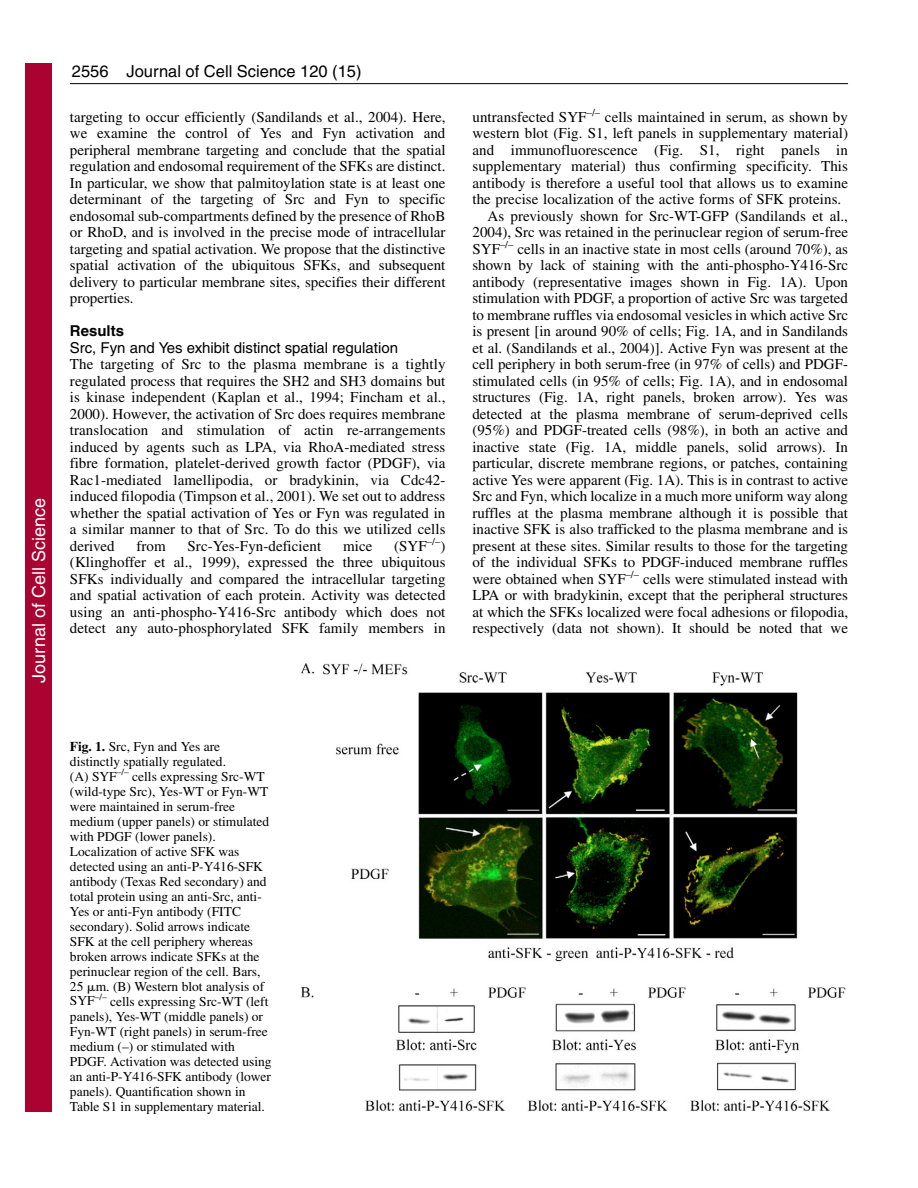
<style>
.page{position:relative;width:918px;height:1188px;background:#fff}
.page>*{position:absolute;margin:0;border:0;box-sizing:border-box;transform-origin:0 0}
.t1{font:18px "Helvetica";color:#fff}
.t2{font:16.5px "Helvetica";color:#000}
.t3{font:15px/16.5px "Times";color:#000;text-align:justify}
.t4{font:15px "Helvetica";color:#000}
.t5{font:700 15px "Helvetica";color:#000}
.t6{font:13.5px/15px "Times";color:#000}
.s1{font-weight:700}
.s2{font-family:"Mathematical Pi One"}
</style>
<div class="page">
<hr style="left:70px;top:83px;width:778px;height:1px;background:#000">
<img style="left:300px;top:663px;width:546px;height:448px">
<div style="left:26px;top:64px;width:26px;height:1048px;background:#a90332"></div>
<p class="t1" style="left:28px;top:683px;width:186px;rotate:-90deg">Journal of Cell Science</p>
<p class="t2" style="left:127px;top:65px;width:237px">Journal of Cell Science 120 (15)</p>
<p class="t2" style="left:72px;top:65px;width:38px">2556</p>
<p class="t3" style="left:70px;top:110px;width:377px">targeting to occur efficiently (Sandilands et al., 2004). Here, we examine the control of Yes and Fyn activation and peripheral membrane targeting and conclude that the spatial regulation and endosomal requirement of the SFKs are distinct.<br>In particular, we show that palmitoylation state is at least one determinant of the targeting of Src and Fyn to specific endosomal sub-compartments defined by the presence of RhoB or RhoD, and is involved in the precise mode of intracellular targeting and spatial activation. We propose that the distinctive spatial activation of the ubiquitous SFKs, and subsequent delivery to particular membrane sites, specifies their different properties.</p>
<p class="t5" style="left:70px;top:325px;width:56px">Results</p>
<p class="t4" style="left:70px;top:342px;width:330px">Src, Fyn and Yes exhibit distinct spatial regulation</p>
<p class="t3" style="left:70px;top:357px;width:377px">The targeting of Src to the plasma membrane is a tightly regulated process that requires the SH2 and SH3 domains but is kinase independent (Kaplan et al., 1994; Fincham et al., 2000). However, the activation of Src does requires membrane translocation and stimulation of actin re-arrangements induced by agents such as LPA, via RhoA-mediated stress fibre formation, platelet-derived growth factor (PDGF), via Rac1-mediated lamellipodia, or bradykinin, via Cdc42- induced filopodia (Timpson et al., 2001). We set out to address whether the spatial activation of Yes or Fyn was regulated in a similar manner to that of Src. To do this we utilized cells derived</p>
<p class="t3" style="left:70px;top:539px;width:377px;text-indent:324px">(SYF<sup>–/–</sup>) (Klinghoffer et al., 1999), expressed the three ubiquitous SFKs individually and compared the intracellular targeting and spatial activation of each protein. Activity was detected using an anti-phospho-Y416-Src antibody which does not detect any auto-phosphorylated SFK family members in</p>
<p class="t3" style="left:136px;top:539px;width:31px">from</p>
<p class="t3" style="left:188px;top:539px;width:135px">Src-Yes-Fyn-deficient</p>
<p class="t3" style="left:343px;top:539px;width:31px">mice</p>
<p class="t6" style="left:70px;top:740px;width:203px"><span class="s1">Fig. 1.</span> Src, Fyn and Yes are distinctly spatially regulated.<br>(A) SYF<sup>–/–</sup> cells expressing Src-WT (wild-type Src), Yes-WT or Fyn-WT were maintained in serum-free medium (upper panels) or stimulated with PDGF (lower panels).<br>Localization of active SFK was detected using an anti-P-Y416-SFK antibody (Texas Red secondary) and total protein using an anti-Src, anti-Yes or anti-Fyn antibody (FITC secondary). Solid arrows indicate SFK at the cell periphery whereas broken arrows indicate SFKs at the perinuclear region of the cell. Bars, 25 <span class="s2">-</span>m. (B) Western blot analysis of SYF<sup>–/–</sup> cells expressing Src-WT (left panels), Yes-WT (middle panels) or Fyn-WT (right panels) in serum-free medium (–) or stimulated with PDGF. Activation was detected using an anti-P-Y416-SFK antibody (lower panels). Quantification shown in Table S1 in supplementary material.</p>
<p class="t3" style="left:472px;top:110px;width:377px">untransfected SYF<sup>–/–</sup> cells maintained in serum, as shown by</p>
<p class="t3" style="left:473px;top:126px;width:377px">western blot (Fig. S1, left panels in supplementary material)</p>
<p class="t3" style="left:473px;top:143px;width:377px">and immunofluorescence (Fig. S1, right panels in</p>
<p class="t3" style="left:473px;top:159px;width:377px">supplementary material) thus confirming specificity. This</p>
<p class="t3" style="left:473px;top:176px;width:377px">antibody is therefore a useful tool that allows us to examine</p>
<p class="t3" style="left:473px;top:192px;width:370px">the precise localization of the active forms of SFK proteins.</p>
<p class="t3" style="left:488px;top:209px;width:362px">As previously shown for Src-WT-GFP (Sandilands et al.,</p>
<p class="t3" style="left:473px;top:225px;width:377px">2004), Src was retained in the perinuclear region of serum-free</p>
<p class="t3" style="left:473px;top:242px;width:377px">SYF<sup>–/–</sup> cells in an inactive state in most cells (around 70%), as</p>
<p class="t3" style="left:472px;top:258px;width:377px">shown by lack of staining with the anti-phospho-Y416-Src</p>
<p class="t3" style="left:472px;top:275px;width:377px">antibody (representative images shown in Fig. 1A). Upon</p>
<p class="t3" style="left:472px;top:291px;width:377px">stimulation with PDGF, a proportion of active Src was targeted</p>
<p class="t3" style="left:472px;top:308px;width:377px">to membrane ruffles via endosomal vesicles in which active Src</p>
<p class="t3" style="left:472px;top:324px;width:377px">is present [in around 90% of cells; Fig. 1A, and in Sandilands</p>
<p class="t3" style="left:472px;top:341px;width:377px">et al. (Sandilands et al., 2004)]. Active Fyn was present at the</p>
<p class="t3" style="left:472px;top:357px;width:377px">cell periphery in both serum-free (in 97% of cells) and PDGF-</p>
<p class="t3" style="left:472px;top:374px;width:377px">stimulated cells (in 95% of cells; Fig. 1A), and in endosomal</p>
<p class="t3" style="left:472px;top:390px;width:377px">structures (Fig. 1A, right panels, broken arrow). Yes was</p>
<p class="t3" style="left:472px;top:407px;width:377px">detected at the plasma membrane of serum-deprived cells</p>
<p class="t3" style="left:472px;top:423px;width:377px">(95%) and PDGF-treated cells (98%), in both an active and</p>
<p class="t3" style="left:472px;top:440px;width:377px">inactive state (Fig. 1A, middle panels, solid arrows). In</p>
<p class="t3" style="left:472px;top:456px;width:377px">particular, discrete membrane regions, or patches, containing</p>
<p class="t3" style="left:472px;top:473px;width:377px">active Yes were apparent (Fig. 1A). This is in contrast to active</p>
<p class="t3" style="left:472px;top:489px;width:377px">Src and Fyn, which localize in a much more uniform way along</p>
<p class="t3" style="left:472px;top:506px;width:377px">ruffles at the plasma membrane although it is possible that</p>
<p class="t3" style="left:472px;top:522px;width:377px">inactive SFK is also trafficked to the plasma membrane and is</p>
<p class="t3" style="left:472px;top:539px;width:377px">present at these sites. Similar results to those for the targeting</p>
<p class="t3" style="left:472px;top:555px;width:377px">of the individual SFKs to PDGF-induced membrane ruffles</p>
<p class="t3" style="left:472px;top:572px;width:377px">were obtained when SYF<sup>–/–</sup> cells were stimulated instead with</p>
<p class="t3" style="left:473px;top:588px;width:377px">LPA or with bradykinin, except that the peripheral structures</p>
<p class="t3" style="left:473px;top:605px;width:377px">at which the SFKs localized were focal adhesions or filopodia,</p>
<p class="t3" style="left:473px;top:621px;width:377px">respectively (data not shown). It should be noted that we</p>
</div>
